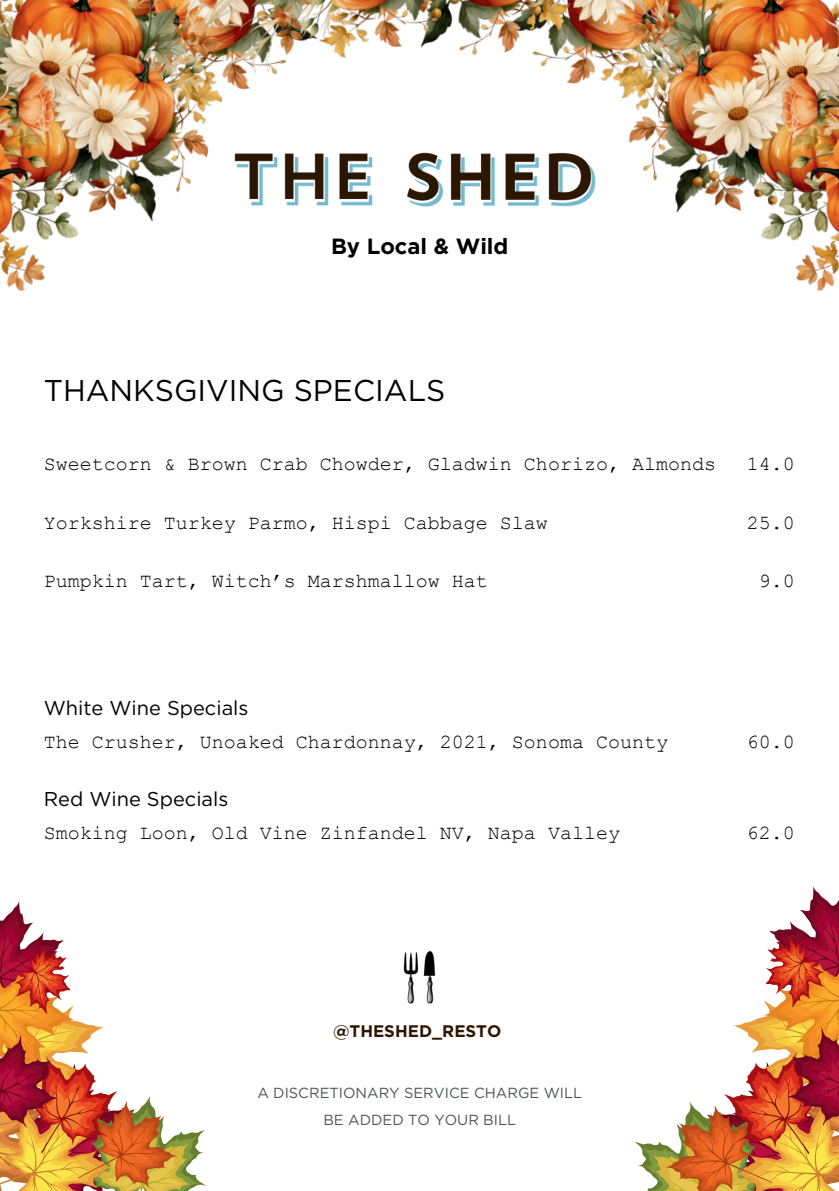
<style>
.page{position:relative;width:839px;height:1191px;background:#fff}
.page>*{position:absolute;margin:0;border:0;box-sizing:border-box;transform-origin:0 0}
.t1{font:30px "Gotham";color:#000}
.t2{font:700 22px "Gotham";color:#000}
.t3{font:20px "Courier New";color:#000}
.t4{font:20px "Gotham";color:#000}
.t5{font:700 16.8px "Gotham";color:#2f1701}
.t6{font:14.6px/26.8px "Gotham";color:#515354;text-align:center}
</style>
<div class="page">
<svg style="left:634px;top:886px;width:204px;height:305px"></svg>
<svg style="left:0;top:901px;width:206px;height:290px"></svg>
<img style="left:484px;top:0;width:116px;height:84px">
<img style="left:600px;top:0;width:131px;height:213px">
<img style="left:258px;top:0;width:226px;height:75px">
<img style="left:109px;top:0;width:149px;height:222px">
<img style="left:0;top:0;width:109px;height:292px">
<img style="left:731px;top:0;width:107px;height:291px">
<img style="left:201px;top:103px;width:437px;height:119px">
<img style="left:403px;top:950px;width:33px;height:54px">
<p class="t2" style="left:331px;top:232px;width:179px">By Local &amp; Wild</p>
<h1 class="t1" style="left:44px;top:371px;width:403px">THANKSGIVING SPECIALS</h1>
<p class="t3" style="left:44px;top:452px;width:673px">Sweetcorn &amp; Brown Crab Chowder, Gladwin Chorizo, Almonds</p>
<p class="t3" style="left:746px;top:452px;width:49px">14.0</p>
<p class="t3" style="left:44px;top:510px;width:505px">Yorkshire Turkey Parmo, Hispi Cabbage Slaw</p>
<p class="t3" style="left:746px;top:510px;width:49px">25.0</p>
<p class="t3" style="left:44px;top:568px;width:445px">Pumpkin Tart, Witch’s Marshmallow Hat</p>
<p class="t3" style="left:758px;top:568px;width:37px">9.0</p>
<p class="t4" style="left:44px;top:696px;width:206px">White Wine Specials</p>
<p class="t3" style="left:44px;top:730px;width:625px">The Crusher, Unoaked Chardonnay, 2021, Sonoma County</p>
<p class="t4" style="left:44px;top:786px;width:186px">Red Wine Specials</p>
<p class="t3" style="left:44px;top:820px;width:577px">Smoking Loon, Old Vine Zinfandel NV, Napa Valley</p>
<p class="t3" style="left:746px;top:730px;width:49px">60.0</p>
<p class="t3" style="left:746px;top:820px;width:49px">62.0</p>
<p class="t5" style="left:333px;top:1020px;width:170px">@THESHED_RESTO</p>
<p class="t6" style="left:257px;top:1079px;width:326px">A DISCRETIONARY SERVICE CHARGE WILL<br>BE ADDED TO YOUR BILL</p>
</div>
